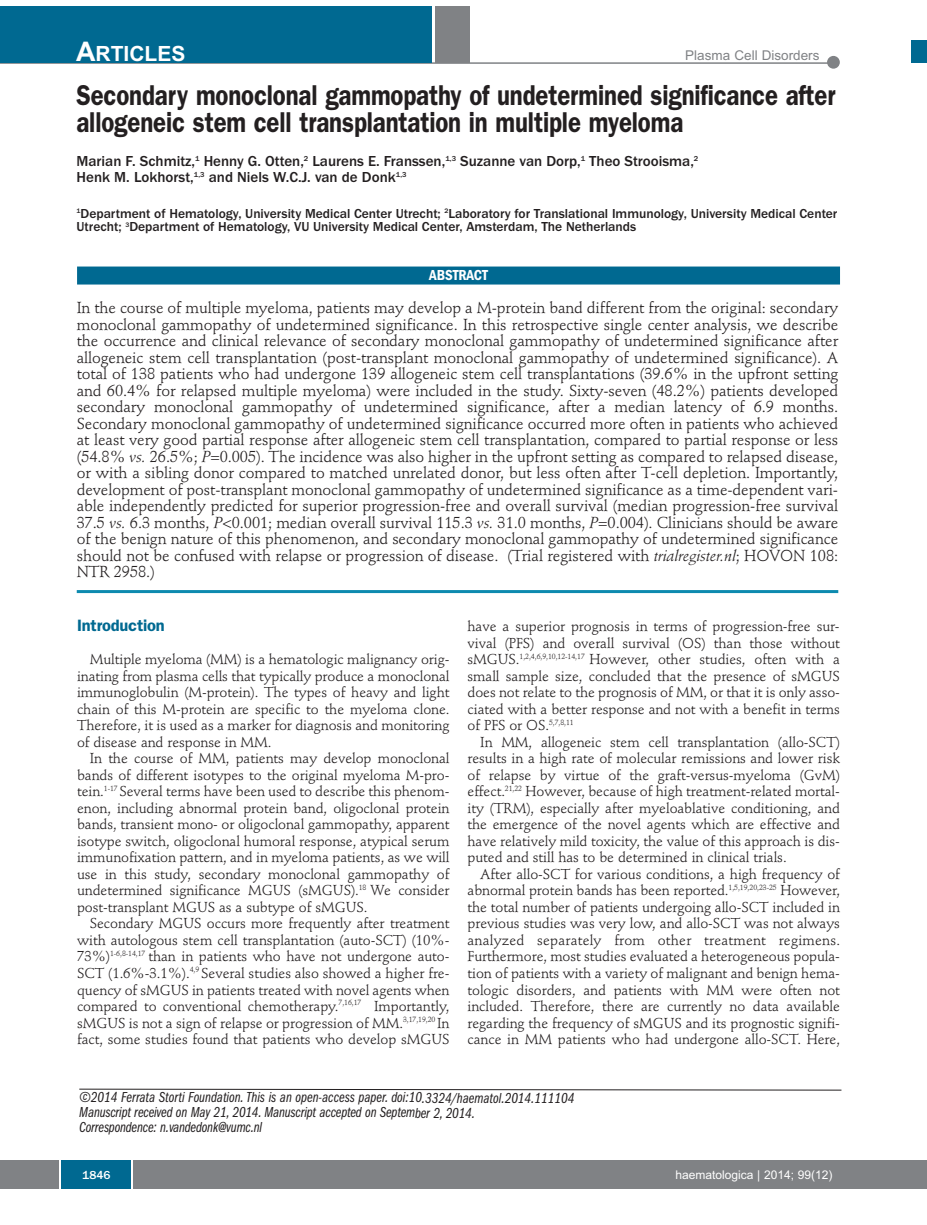
<style>
.page{position:relative;width:927px;height:1225px;background:#fff}
.page>*{position:absolute;margin:0;border:0;box-sizing:border-box;transform-origin:0 0}
.t1{font:600 28.8px/27px "Franklin Gothic";letter-spacing:-.005em;color:#231f20;scale:.83 1}
.t2{font:700 21px "Arial";color:#fff}
.t3{font:600 16.5px "Franklin Gothic";letter-spacing:-.01em;color:#006991}
.t4{font:15.75px/16.5px "Stempel Schneidler";letter-spacing:-.005em;color:#231f20;text-align:justify}
.t5{font:15px/14.9px "Franklin Gothic Book Cmpr Ital";letter-spacing:-.01em;color:#231f20}
.t6{font:500 15px/16.5px "Franklin Gothic";color:#231f20}
.t7{font:600 condensed 15px "Franklin Gothic";letter-spacing:-.005em;color:#fff}
.t8{font:14.25px/16.5px "Stempel Schneidler";letter-spacing:-.005em;color:#231f20;text-align:justify}
.t9{font:500 13.5px/13.5px "Franklin Gothic";color:#231f20}
.t10{font:13.5px "Arial";color:#808285}
.t11{font:12px "Arial";color:#fff}
.t12{font:500 12px "Franklin Gothic";color:#fff}
.s1{font-size:27px}
.s2{font-style:italic}
</style>
<div class="page">
<div style="left:911px;top:40px;width:16px;height:22px;background:#006991"></div>
<div style="left:910px;top:1160px;width:17px;height:28px;background:#808285"></div>
<hr style="left:0;top:62px;width:837px;height:2px;background:#808285">
<div style="left:0;top:1160px;width:910px;height:28px;background:#808285"></div>
<div style="left:61px;top:1160px;width:71px;height:28px;background:#006991"></div>
<div style="left:827px;top:56px;width:13px;height:13px;background:#808285;border-radius:50%"></div>
<div style="left:435px;top:6px;width:34px;height:56px;background:#808285"></div>
<div style="left:0;top:6px;width:431px;height:56px;background:#006991"></div>
<svg style="left:60px;top:1160px;width:1px;height:28px"></svg>
<svg style="left:132px;top:1160px;width:1px;height:28px"></svg>
<svg style="left:79px;top:1088px;width:763px;height:2px"></svg>
<hr style="left:77px;top:590px;width:761px;height:3px;background:#0d8aaf">
<div style="left:77px;top:266px;width:763px;height:18px;background:#006991"></div>
<h2 class="t2" style="left:76px;top:42px;width:111px"><span class="s1">A</span>RTICLES</h2>
<p class="t10" style="left:685px;top:47px;width:136px">Plasma Cell Disorders</p>
<h1 class="t1" style="left:76px;top:84px;width:916px">Secondary monoclonal gammopathy of undetermined significance after allogeneic stem cell transplantation in multiple myeloma</h1>
<p class="t6" style="left:77px;top:152px;width:623px">Marian F. Schmitz,<sup>1</sup> Henny G. Otten,<sup>2</sup> Laurens E. Franssen,<sup>1,3</sup> Suzanne van Dorp,<sup>1</sup> Theo Strooisma,<sup>2<br></sup>Henk M. Lokhorst,<sup>1,3</sup> and Niels W.C.J. van de Donk<sup>1,3</sup></p>
<p class="t9" style="left:77px;top:206px;width:762px"><sup>1</sup>Department of Hematology, University Medical Center Utrecht; <sup>2</sup>Laboratory for Translational Immunology, University Medical Center<br>Utrecht; <sup>3</sup>Department of Hematology, VU University Medical Center, Amsterdam, The Netherlands</p>
<p class="t7" style="left:429px;top:270px;width:60px">ABSTRACT</p>
<p class="t4" style="left:77px;top:301px;width:763px">In the course of multiple myeloma, patients may develop a M-protein band different from the original: secondary monoclonal gammopathy of undetermined significance. In this retrospective single center analysis, we describe the occurrence and clinical relevance of secondary monoclonal gammopathy of undetermined significance after allogeneic stem cell transplantation (post-transplant monoclonal gammopathy of undetermined significance). A total of 138 patients who had undergone 139 allogeneic stem cell transplantations (39.6% in the upfront setting and 60.4% for relapsed multiple myeloma) were included in the study. Sixty-seven (48.2%) patients developed secondary monoclonal gammopathy of undetermined significance, after a median latency of 6.9 months.<br>Secondary monoclonal gammopathy of undetermined significance occurred more often in patients who achieved at least very good partial response after allogeneic stem cell transplantation, compared to partial response or less (54.8% <span class="s2">vs.</span> 26.5%; <span class="s2">P</span>=0.005). The incidence was also higher in the upfront setting as compared to relapsed disease, or with a sibling donor compared to matched unrelated donor, but less often after T-cell depletion. Importantly, development of post-transplant monoclonal gammopathy of undetermined significance as a time-dependent vari&shy;able independently predicted for superior progression-free and overall survival (median progression-free survival 37.5 <span class="s2">vs.</span> 6.3 months, <span class="s2">P</span>&lt;0.001; median overall survival 115.3 <span class="s2">vs.</span> 31.0 months, <span class="s2">P</span>=0.004). Clinicians should be aware of the benign nature of this phenomenon, and secondary monoclonal gammopathy of undetermined significance should not be confused with relapse or progression of disease. (Trial registered with <span class="s2">trialregister.nl</span>; HOVON 108:<br>NTR 2958.)</p>
<p class="t3" style="left:77px;top:620px;width:89px">Introduction</p>
<p class="t8" style="left:77px;top:652px;width:374px;text-indent:13px">Multiple myeloma (MM) is a hematologic malignancy orig&shy;inating from plasma cells that typically produce a monoclonal immunoglobulin (M-protein). The types of heavy and light chain of this M-protein are specific to the myeloma clone.<br>Therefore, it is used as a marker for diagnosis and monitoring of disease and response in MM.</p>
<p class="t8" style="left:77px;top:751px;width:374px;text-indent:13px">In the course of MM, patients may develop monoclonal bands of different isotypes to the original myeloma M-pro&shy;tein.<sup>1-17</sup> Several terms have been used to describe this phenom&shy;enon, including abnormal protein band, oligoclonal protein bands, transient mono- or oligoclonal gammopathy, apparent isotype switch, oligoclonal humoral response, atypical serum immunofixation pattern, and in myeloma patients, as we will use in this study, secondary monoclonal gammopathy of undetermined significance MGUS (sMGUS).<sup>18</sup> We consider post-transplant MGUS as a subtype of sMGUS.</p>
<p class="t8" style="left:77px;top:916px;width:374px;text-indent:13px">Secondary MGUS occurs more frequently after treatment with autologous stem cell transplantation (auto-SCT) (10%- 73%)<sup>1-6,8-14,17</sup> than in patients who have not undergone auto-SCT (1.6%-3.1%).<sup>4,9</sup> Several studies also showed a higher fre&shy;quency of sMGUS in patients treated with novel agents when compared to conventional chemotherapy.<sup>7,16,17</sup> Importantly, sMGUS is not a sign of relapse or progression of MM.<sup>3,17,19,20</sup> In fact, some studies found that patients who develop sMGUS</p>
<p class="t8" style="left:468px;top:619px;width:374px">have a superior prognosis in terms of progression-free sur&shy;vival (PFS) and overall survival (OS) than those without sMGUS.<sup>1,2,4,6,9,10,12-14,17</sup> However, other studies, often with a small sample size, concluded that the presence of sMGUS does not relate to the prognosis of MM, or that it is only asso&shy;ciated with a better response and not with a benefit in terms of PFS or OS.<sup>5,7,8,11</sup></p>
<p class="t8" style="left:468px;top:735px;width:374px;text-indent:13px">In MM, allogeneic stem cell transplantation (allo-SCT) results in a high rate of molecular remissions and lower risk of relapse by virtue of the graft-versus-myeloma (GvM) effect.<sup>21,22</sup> However, because of high treatment-related mortal&shy;ity (TRM), especially after myeloablative conditioning, and the emergence of the novel agents which are effective and have relatively mild toxicity, the value of this approach is dis&shy;puted and still has to be determined in clinical trials.</p>
<p class="t8" style="left:468px;top:867px;width:374px;text-indent:13px">After allo-SCT for various conditions, a high frequency of abnormal protein bands has been reported.<sup>1,5,19,20,23-25</sup> However, the total number of patients undergoing allo-SCT included in previous studies was very low, and allo-SCT was not always analyzed separately from other treatment regimens.<br>Furthermore, most studies evaluated a heterogeneous popula&shy;tion of patients with a variety of malignant and benign hema&shy;tologic disorders, and patients with MM were often not included. Therefore, there are currently no data available regarding the frequency of sMGUS and its prognostic signifi&shy;cance in MM patients who had undergone allo-SCT. Here,</p>
<p class="t5" style="left:79px;top:1091px;width:497px">©2014 Ferrata Storti Foundation.This is an open-access paper. doi:10.3324/haematol.2014.111104<br>Manuscript received on May 21, 2014. Manuscript accepted on September 2, 2014.<br>Correspondence: n.vandedonk@vumc.nl</p>
<p class="t12" style="left:82px;top:1167px;width:30px">1846</p>
<p class="t11" style="left:676px;top:1167px;width:158px">haematologica | 2014; 99(12)</p>
</div>
